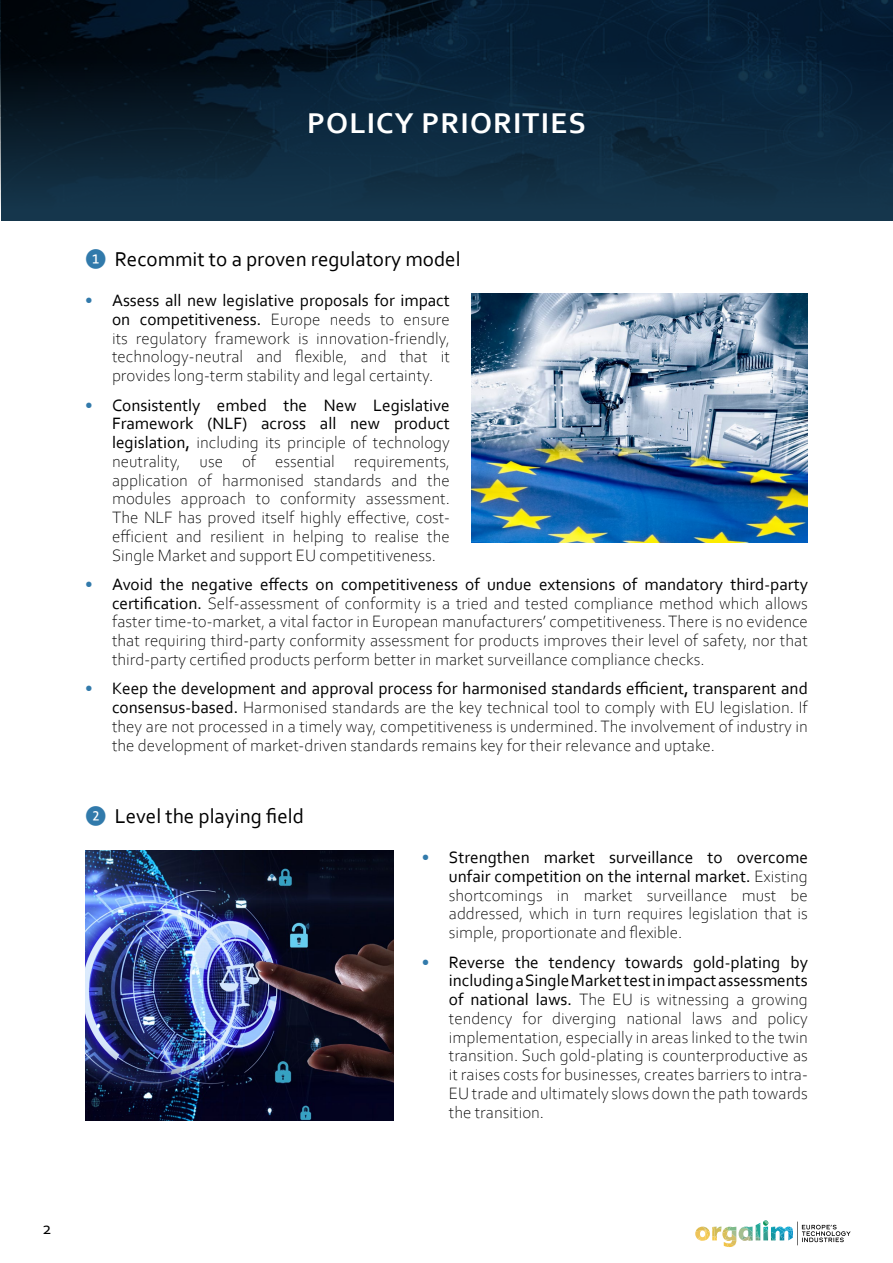
<style>
.page{position:relative;width:893px;height:1263px;background:#fff}
.page>*{position:absolute;margin:0;border:0;box-sizing:border-box;transform-origin:0 0}
.t1{font:700 30px "Corbel";letter-spacing:.04em;color:#fff}
.t2{font:21px "Corbel";color:#000}
.t3{font:18px "Corbel";color:#000}
.t4{font:300 17.25px/18.8px "Corbel";color:#000;text-align:justify}
.s1{font-size:22.5px;color:#317aab}
.s2{color:#327aab}
.s3{font-weight:400}
</style>
<div class="page">
<svg style="left:695px;top:1220px;width:155px;height:27px"></svg>
<svg style="left:1px;top:0;width:891px;height:221px;background:#0a2337"></svg>
<img style="left:471px;top:293px;width:337px;height:250px">
<img style="left:85px;top:850px;width:309px;height:271px">
<h1 class="t1" style="left:307px;top:104px;width:280px">POLICY PRIORITIES</h1>
<p class="t2" style="left:85px;top:246px;width:377px"><span class="s1">❶</span> Recommit to a proven regulatory model</p>
<p class="t4" style="left:112px;top:290px;width:339px;text-indent:-27px"><span class="s2">•</span> <span class="s3">Assess all new legislative proposals for impact on competitiveness.</span> Europe needs to ensure its regulatory framework is innovation-friendly, technology-neutral and flexible, and that it provides long-term stability and legal certainty.</p>
<p class="t4" style="left:112px;top:395px;width:339px;text-indent:-27px"><span class="s2">•</span> <span class="s3">Consistently embed the New Legislative Framework (NLF) across all new product legislation,</span> including its principle of technology neutrality, use of essential requirements, application of harmonised standards and the modules approach to conformity assessment.<br>The NLF has proved itself highly effective, cost&shy;efficient and resilient in helping to realise the Single Market and support EU competitiveness.</p>
<p class="t4" style="left:112px;top:574px;width:697px;text-indent:-27px"><span class="s2">•</span> <span class="s3">Avoid the negative effects on competitiveness of undue extensions of mandatory third-party certification.</span> Self-assessment of conformity is a tried and tested compliance method which allows faster time-to-market, a vital factor in European manufacturers’ competitiveness. There is no evidence that requiring third-party conformity assessment for products improves their level of safety, nor that third-party certified products perform better in market surveillance compliance checks.</p>
<p class="t4" style="left:112px;top:678px;width:697px;text-indent:-27px"><span class="s2">•</span> <span class="s3">Keep the development and approval process for harmonised standards efficient, transparent and consensus-based.</span> Harmonised standards are the key technical tool to comply with EU legislation. If they are not processed in a timely way, competitiveness is undermined. The involvement of industry in the development of market-driven standards remains key for their relevance and uptake.</p>
<p class="t2" style="left:85px;top:803px;width:221px"><span class="s1">❷</span> Level the playing field</p>
<p class="t4" style="left:449px;top:847px;width:361px;text-indent:-27px"><span class="s2">•</span> <span class="s3">Strengthen market surveillance to overcome unfair competition on the internal market.</span> Existing shortcomings in market surveillance must be addressed, which in turn requires legislation that is simple, proportionate and flexible.</p>
<p class="t4" style="left:449px;top:952px;width:361px;text-indent:-27px"><span class="s2">•</span> <span class="s3">Reverse the tendency towards gold-plating by including a Single Market test in impact assessments of national laws.</span> The EU is witnessing a growing tendency for diverging national laws and policy implementation, especially in areas linked to the twin transition. Such gold-plating is counterproductive as it raises costs for businesses, creates barriers to intra-EU trade and ultimately slows down the path towards the transition.</p>
<p class="t3" style="left:43px;top:1217px;width:11px">2</p>
</div>
